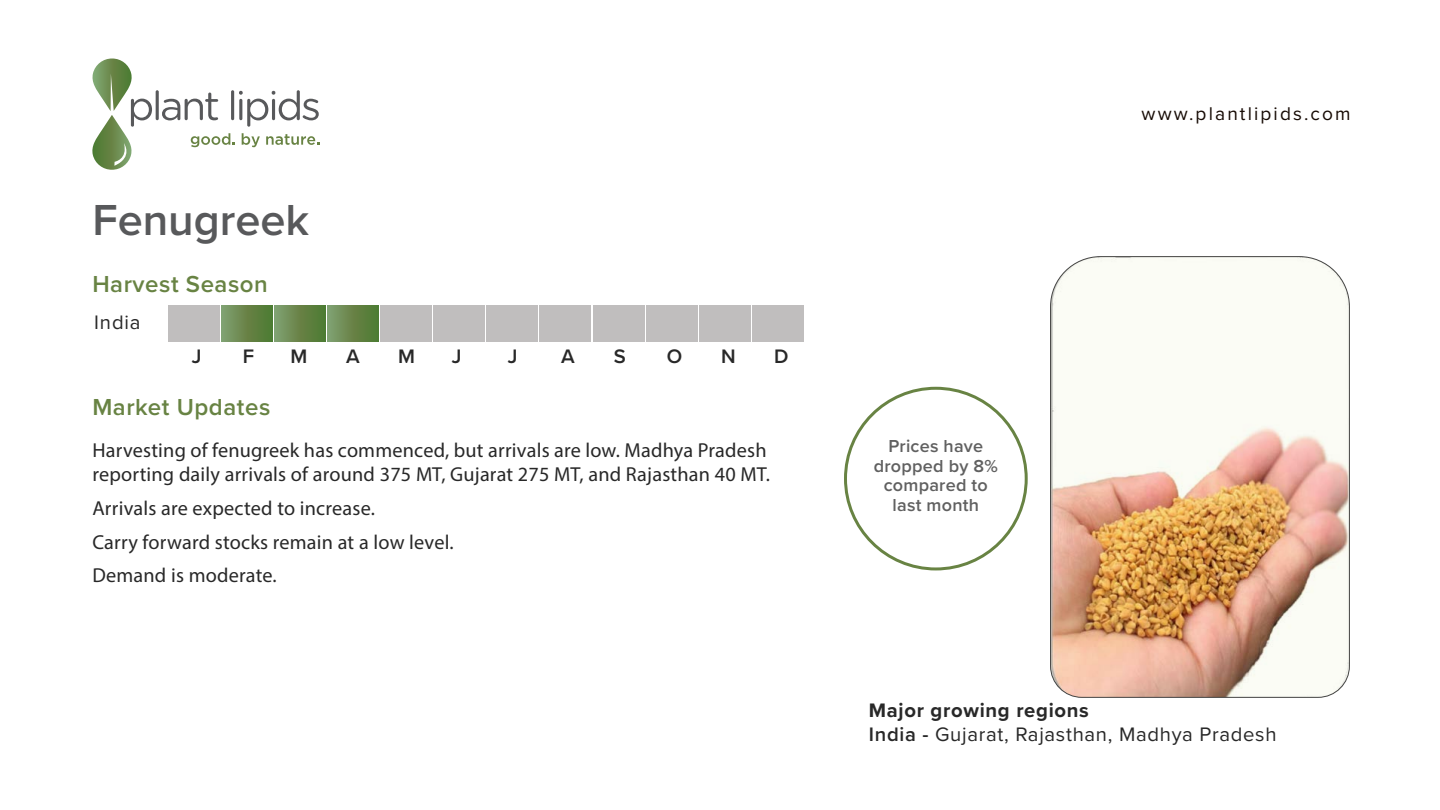
<style>
.page{position:relative;width:1440px;height:810px;background:#fff}
.page>*{position:absolute;margin:0;border:0;box-sizing:border-box;transform-origin:0 0}
.t1{font:600 45px "Proxima Nova";color:#58595b}
.t2{font:600 24px "Proxima Nova";letter-spacing:.025em;color:#688343}
.t3{font:20.25px/33.8px "Myriad Pro";letter-spacing:.01em;color:#282828}
.t4{font:20.25px/24.3px "Proxima Nova";letter-spacing:.035em;color:#282828}
.t5{font:600 20.25px "Proxima Nova";color:#282828}
.t6{font:19.12px "Proxima Nova";letter-spacing:.11em;color:#160a04}
.t7{font:600 18px/19.5px "Proxima Nova";letter-spacing:.015em;color:#606060;text-align:center}
.s1{font-weight:700}
.s2{font-weight:600}
</style>
<div class="page">
<hr style="left:156px;top:90px;width:3px;height:30px;background:#58595b;border-radius:2px">
<svg style="left:162px;top:93px;width:56px;height:27px"></svg>
<hr style="left:231px;top:90px;width:3px;height:30px;background:#58595b;border-radius:2px">
<svg style="left:239px;top:90px;width:80px;height:37px"></svg>
<svg style="left:92px;top:58px;width:60px;height:112px"></svg>
<svg style="left:191px;top:133px;width:44px;height:14px"></svg>
<svg style="left:242px;top:133px;width:18px;height:14px"></svg>
<svg style="left:266px;top:134px;width:53px;height:11px"></svg>
<div style="left:168px;top:305px;width:52px;height:37px;background:#c0bebe"></div>
<div style="left:221px;top:305px;width:52px;height:37px;background:linear-gradient(to right,#829b6d,#4e752d)"></div>
<div style="left:274px;top:305px;width:52px;height:37px;background:linear-gradient(to right,#829c6d,#4e752d)"></div>
<div style="left:327px;top:305px;width:52px;height:37px;background:linear-gradient(to right,#829c6d,#4e752d)"></div>
<div style="left:381px;top:305px;width:51px;height:37px;background:#c0bebe"></div>
<div style="left:434px;top:305px;width:51px;height:37px;background:#c0bebe"></div>
<div style="left:487px;top:305px;width:51px;height:37px;background:#c0bebe"></div>
<div style="left:540px;top:305px;width:51px;height:37px;background:#c0bebe"></div>
<div style="left:593px;top:305px;width:51px;height:37px;background:#c0bebe"></div>
<div style="left:646px;top:305px;width:51px;height:37px;background:#c0bebe"></div>
<div style="left:699px;top:305px;width:51px;height:37px;background:#c0bebe"></div>
<div style="left:752px;top:305px;width:51px;height:37px;background:#c0bebe"></div>
<img style="left:1050px;top:256px;width:300px;height:442px">
<h1 class="t1" style="left:92px;top:186px;width:218px">Fenugreek</h1>
<p class="t2" style="left:92px;top:266px;width:177px">Harvest Season</p>
<p class="t4" style="left:94px;top:309px;width:48px">India</p>
<p class="t5" style="left:192px;top:342px;width:11px">J</p>
<p class="t5" style="left:243px;top:342px;width:13px">F</p>
<p class="t5" style="left:291px;top:342px;width:18px">M</p>
<p class="t5" style="left:346px;top:342px;width:15px">A</p>
<p class="t5" style="left:398px;top:342px;width:18px">M</p>
<p class="t5" style="left:452px;top:342px;width:11px">J</p>
<p class="t5" style="left:508px;top:342px;width:11px">J</p>
<p class="t5" style="left:561px;top:342px;width:15px">A</p>
<p class="t5" style="left:614px;top:342px;width:14px">S</p>
<p class="t5" style="left:667px;top:342px;width:17px">O</p>
<p class="t5" style="left:721px;top:342px;width:16px">N</p>
<p class="t5" style="left:774px;top:342px;width:16px">D</p>
<p class="t2" style="left:92px;top:389px;width:179px">Market Updates</p>
<p class="t3" style="left:92px;top:438px;width:679px;line-height:24.3px">Harvesting of fenugreek has commenced, but arrivals are low. Madhya Pradesh reporting daily arrivals of around 375 MT, Gujarat 275 MT, and Rajasthan 40 MT.</p>
<p class="t3" style="left:92px;top:491px;width:363px">Arrivals are expected to increase.<br>Carry forward stocks remain at a low level.<br>Demand is moderate.</p>
<p class="t7" style="left:874px;top:436px;width:126px">Prices have dropped by 8% compared to last month</p>
<p class="t6" style="left:1142px;top:100px;width:211px">www.plantlipids.com</p>
<p class="t4" style="left:869px;top:697px;width:409px"><span class="s1">Major growing regions<br></span><span class="s2">India -</span> Gujarat, Rajasthan, Madhya Pradesh</p>
</div>
